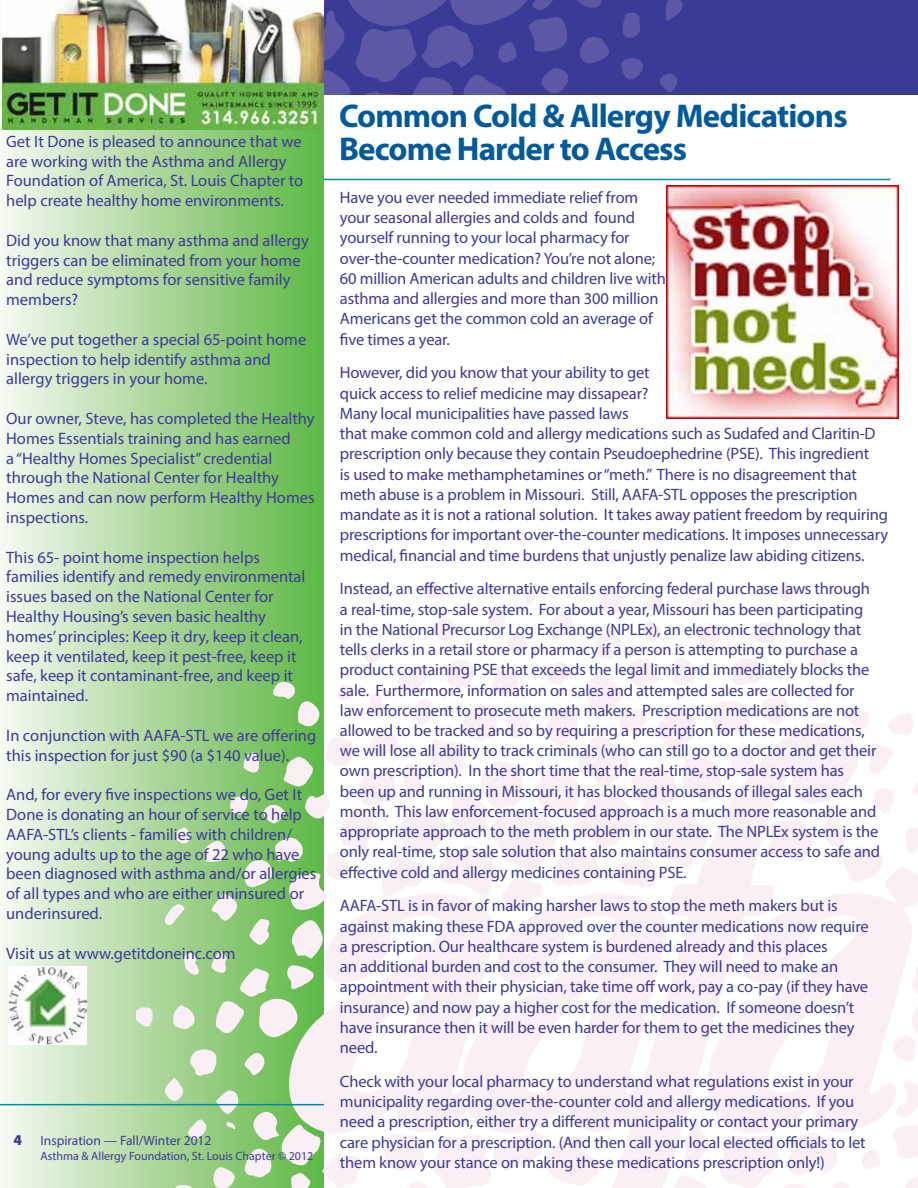
<style>
.page{position:relative;width:918px;height:1188px;background:#fff}
.page>*{position:absolute;margin:0;border:0;box-sizing:border-box;transform-origin:0 0}
.t1{font:700 33px/33px "Myriad Pro";letter-spacing:-.025em;color:#005a9c}
.t2{font:16.5px/20.2px "Myriad Pro";letter-spacing:-.01em;color:#3b3b97}
.t3{font:13.5px "Myriad Pro";color:#3b3b97}
.t4{font:12px "Myriad Pro";color:#3b3b97}
.s1{font-weight:900;font-size:15px}
</style>
<div class="page">
<div style="left:0;top:0;width:324px;height:1188px;background:linear-gradient(to right,#f6f8f1,#5fb744)"></div>
<img style="left:136px;top:549px;width:782px;height:639px">
<hr style="left:324px;top:179px;width:567px;height:1px;background:#008d9d">
<hr style="left:0;top:1104px;width:324px;height:1px;background:#008d9d">
<img style="left:666px;top:186px;width:233px;height:232px">
<img style="left:3px;top:0;width:321px;height:129px">
<img style="left:9px;top:966px;width:78px;height:78px">
<div style="left:324px;top:0;width:594px;height:94px;background:#3b3b97"></div>
<img style="left:324px;top:0;width:359px;height:94px">
<p class="t2" style="left:6px;top:131px;width:299px;line-height:19.8px">Get It Done is pleased to announce that we are working with the Asthma and Allergy Foundation of America, St. Louis Chapter to help create healthy home environments.</p>
<p class="t2" style="left:6px;top:230px;width:304px;line-height:19.8px">Did you know that many asthma and allergy triggers can be eliminated from your home and reduce symptoms for sensitive family members?</p>
<p class="t2" style="left:6px;top:329px;width:302px;line-height:19.8px">We’ve put together a special 65-point home inspection to help identify asthma and allergy triggers in your home.</p>
<p class="t2" style="left:6px;top:408px;width:310px;line-height:19.8px">Our owner, Steve, has completed the Healthy Homes Essentials training and has earned<br>a “Healthy Homes Specialist” credential through the National Center for Healthy Homes and can now perform Healthy Homes inspections.</p>
<p class="t2" style="left:6px;top:547px;width:301px;line-height:19.8px">This 65- point home inspection helps families identify and remedy environmental issues based on the National Center for Healthy Housing’s seven basic healthy homes’ principles: Keep it dry, keep it clean, keep it ventilated, keep it pest-free, keep it safe, keep it contaminant-free, and keep it maintained.</p>
<p class="t2" style="left:6px;top:725px;width:312px;line-height:19.8px">In conjunction with AAFA-STL we are offering this inspection for just $90 (a $140 value).</p>
<p class="t2" style="left:6px;top:785px;width:312px;line-height:19.8px">And, for every five inspections we do, Get It Done is donating an hour of service to help AAFA-STL’s clients - families with children/ young adults up to the age of 22 who have been diagnosed with asthma and/or allergies of all types and who are either uninsured or underinsured.</p>
<p class="t2" style="left:6px;top:943px;width:231px">Visit us at www.getitdoneinc.com</p>
<p class="t3" style="left:14px;top:1132px;width:200px"><span class="s1">4</span> Inspiration — Fall/Winter 2012</p>
<p class="t4" style="left:40px;top:1148px;width:274px">Asthma &amp; Allergy Foundation, St. Louis Chapter © 2012</p>
<h1 class="t1" style="left:339px;top:98px;width:510px">Common Cold &amp; Allergy Medications<br>Become Harder to Access</h1>
<p class="t2" style="left:340px;top:187px;width:328px">Have you ever needed immediate relief from your seasonal allergies and colds and found yourself running to your local pharmacy for over-the-counter medication? You’re not alone; 60 million American adults and children live with asthma and allergies and more than 300 million Americans get the common cold an average of five times a year.</p>
<p class="t2" style="left:340px;top:362px;width:550px">However, did you know that your ability to get<br>quick access to relief medicine may dissapear?<br>Many local municipalities have passed laws<br>that make common cold and allergy medications such as Sudafed and Claritin-D prescription only because they contain Pseudoephedrine (PSE). This ingredient<br>is used to make methamphetamines or “meth.” There is no disagreement that meth abuse is a problem in Missouri. Still, AAFA-STL opposes the prescription mandate as it is not a rational solution. It takes away patient freedom by requiring prescriptions for important over-the-counter medications. It imposes unnecessary medical, financial and time burdens that unjustly penalize law abiding citizens.</p>
<p class="t2" style="left:340px;top:578px;width:542px">Instead, an effective alternative entails enforcing federal purchase laws through a real-time, stop-sale system. For about a year, Missouri has been participating in the National Precursor Log Exchange (NPLEx), an electronic technology that tells clerks in a retail store or pharmacy if a person is attempting to purchase a product containing PSE that exceeds the legal limit and immediately blocks the sale. Furthermore, information on sales and attempted sales are collected for law enforcement to prosecute meth makers. Prescription medications are not allowed to be tracked and so by requiring a prescription for these medications, we will lose all ability to track criminals (who can still go to a doctor and get their own prescription). In the short time that the real-time, stop-sale system has been up and running in Missouri, it has blocked thousands of illegal sales each month. This law enforcement-focused approach is a much more reasonable and appropriate approach to the meth problem in our state. The NPLEx system is the only real-time, stop sale solution that also maintains consumer access to safe and effective cold and allergy medicines containing PSE.</p>
<p class="t2" style="left:340px;top:896px;width:530px">AAFA-STL is in favor of making harsher laws to stop the meth makers but is against making these FDA approved over the counter medications now require a prescription. Our healthcare system is burdened already and this places<br>an additional burden and cost to the consumer. They will need to make an appointment with their physician, take time off work, pay a co-pay (if they have insurance) and now pay a higher cost for the medication. If someone doesn’t have insurance then it will be even harder for them to get the medicines they need.</p>
<p class="t2" style="left:340px;top:1071px;width:527px">Check with your local pharmacy to understand what regulations exist in your municipality regarding over-the-counter cold and allergy medications. If you need a prescription, either try a different municipality or contact your primary care physician for a prescription. (And then call your local elected officials to let them know your stance on making these medications prescription only!)</p>
</div>
